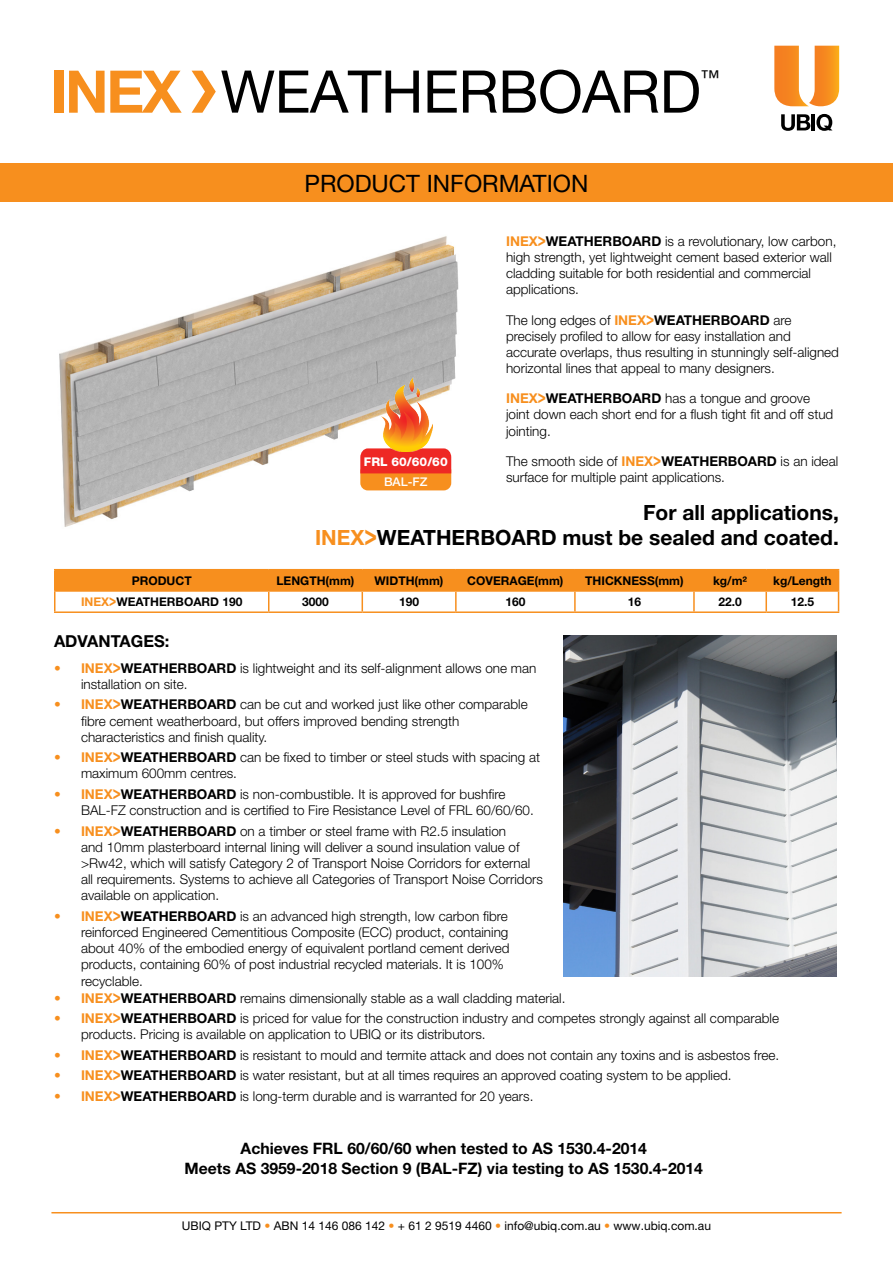
<style>
.page{position:relative;width:893px;height:1263px;background:#fff}
.page>*{position:absolute;margin:0;border:0;box-sizing:border-box;transform-origin:0 0}
.t1{font:58.95px "Helvetica Neue LT Std";letter-spacing:-.01em;color:#000}
.t2{font:24px "Helvetica Neue LT Std";color:#000}
.t3{font:700 21px/25.2px "Helvetica Neue LT Std";color:#000;text-align:right}
.t4{font:19.2px "Helvetica Neue LT Std";color:#000}
.t5{font:700 16.5px "Helvetica Neue LT Std";color:#000}
.t6{font:700 15.75px/19.6px "Helvetica Neue LTW1 G";color:#000;text-align:center}
.t7{font:300 13.5px/16.2px "Helvetica Neue LT Std";color:#000}
.t8{font:700 12px "Helvetica Neue LT Std";color:#000}
.t9{font:12px "Helvetica Neue LT Std";color:#000}
.t10{font:800 12px "Helvetica Neue LT Std";color:#fff}
.t11{font:500 12px "Helvetica Neue LT Std";color:#fff}
.s1{font-weight:700;color:#f78f1e}
.s2{font-weight:700;font-size:19.2px;color:#f78f1e}
.s3{font-weight:700}
.s4{color:#f78f1e}
.s5{font-size:29.85px;color:#f78f1e}
.s6{font-size:17.1px;color:#f78f1e}
</style>
<div class="page">
<img style="left:563px;top:635px;width:274px;height:342px">
<hr style="left:54px;top:569px;width:215px;height:1px;background:#f78f1e">
<hr style="left:269px;top:569px;width:93px;height:1px;background:#f78f1e">
<hr style="left:362px;top:569px;width:94px;height:1px;background:#f78f1e">
<hr style="left:456px;top:569px;width:119px;height:1px;background:#f78f1e">
<hr style="left:575px;top:569px;width:119px;height:1px;background:#f78f1e">
<hr style="left:694px;top:569px;width:72px;height:1px;background:#f78f1e">
<hr style="left:766px;top:569px;width:73px;height:1px;background:#f78f1e">
<svg style="left:54px;top:570px;width:785px;height:41px"></svg>
<hr style="left:54px;top:611px;width:215px;height:2px;background:#f78f1e">
<hr style="left:269px;top:611px;width:93px;height:2px;background:#f78f1e">
<hr style="left:362px;top:611px;width:94px;height:2px;background:#f78f1e">
<hr style="left:456px;top:611px;width:119px;height:2px;background:#f78f1e">
<hr style="left:575px;top:611px;width:119px;height:2px;background:#f78f1e">
<hr style="left:694px;top:611px;width:72px;height:2px;background:#f78f1e">
<hr style="left:766px;top:611px;width:73px;height:2px;background:#f78f1e">
<hr style="left:51px;top:1212px;width:791px;height:1px;background:#f78f1e">
<div style="left:0;top:163px;width:893px;height:39px;background:#f78f1e"></div>
<svg style="left:774px;top:46px;width:65px;height:60px"></svg>
<svg style="left:781px;top:114px;width:29px;height:17px"></svg>
<hr style="left:812px;top:114px;width:3px;height:16px;background:#000">
<svg style="left:816px;top:114px;width:16px;height:17px"></svg>
<img style="left:59px;top:236px;width:400px;height:291px">
<svg style="left:360px;top:448px;width:91px;height:42px"></svg>
<img style="left:382px;top:377px;width:50px;height:74px">
<div style="left:54px;top:71px;width:9px;height:42px;background:#f78f1e"></div>
<svg style="left:69px;top:71px;width:113px;height:42px"></svg>
<svg style="left:192px;top:71px;width:24px;height:42px"></svg>
<h1 class="t1" style="left:221px;top:56px;width:482px">WEATHERBOARD</h1>
<h3 class="t4" style="left:700px;top:66px;width:21px">™</h3>
<h2 class="t2" style="left:304px;top:169px;width:286px">PRODUCT INFORMATION</h2>
<p class="t7" style="left:506px;top:233px;width:332px"><span class="s1">INEX</span><span class="s2">&gt;</span><span class="s3">WEATHERBOARD</span> is a revolutionary, low carbon, high strength, yet lightweight cement based exterior wall cladding suitable for both residential and commercial applications.</p>
<p class="t7" style="left:506px;top:311px;width:334px">The long edges of <span class="s1">INEX</span><span class="s2">&gt;</span><span class="s3">WEATHERBOARD</span> are precisely profiled to allow for easy installation and accurate overlaps, thus resulting in stunningly self-aligned horizontal lines that appeal to many designers.</p>
<p class="t7" style="left:506px;top:390px;width:329px"><span class="s1">INEX</span><span class="s2">&gt;</span><span class="s3">WEATHERBOARD</span> has a tongue and groove joint down each short end for a flush tight fit and off stud jointing.</p>
<p class="t7" style="left:506px;top:453px;width:334px">The smooth side of <span class="s1">INEX</span><span class="s2">&gt;</span><span class="s3">WEATHERBOARD</span> is an ideal</p>
<p class="t10" style="left:364px;top:455px;width:85px">FRL 60/60/60</p>
<h3 class="t3" style="left:315px;top:500px;width:525px">For all applications,<br><span class="s4">INEX</span><span class="s5">&gt;</span>WEATHERBOARD must be sealed and coated.</h3>
<p class="t11" style="left:384px;top:474px;width:45px">BAL-FZ</p>
<p class="t7" style="left:506px;top:469px;width:221px">surface for multiple paint applications.</p>
<p class="t8" style="left:132px;top:573px;width:62px">PRODUCT</p>
<p class="t8" style="left:277px;top:573px;width:79px">LENGTH(mm)</p>
<p class="t8" style="left:375px;top:573px;width:70px">WIDTH(mm)</p>
<p class="t8" style="left:467px;top:573px;width:98px">COVERAGE(mm)</p>
<p class="t8" style="left:585px;top:573px;width:100px">THICKNESS(mm)</p>
<p class="t8" style="left:713px;top:573px;width:36px">kg/m²</p>
<p class="t8" style="left:773px;top:573px;width:60px">kg/Length</p>
<p class="t8" style="left:81px;top:594px;width:163px"><span class="s4">INEX</span><span class="s6">&gt;</span>WEATHERBOARD 190</p>
<p class="t8" style="left:302px;top:594px;width:28px">3000</p>
<p class="t8" style="left:399px;top:594px;width:22px">190</p>
<p class="t8" style="left:505px;top:594px;width:22px">160</p>
<p class="t8" style="left:628px;top:594px;width:15px">16</p>
<p class="t8" style="left:718px;top:594px;width:25px">22.0</p>
<p class="t8" style="left:791px;top:594px;width:25px">12.5</p>
<p class="t5" style="left:54px;top:631px;width:117px">ADVANTAGES:</p>
<p class="t7" style="left:81px;top:660px;width:457px;text-indent:-27px"><span class="s1">• INEX</span><span class="s2">&gt;</span><span class="s3">WEATHERBOARD</span> is lightweight and its self-alignment allows one man installation on site.</p>
<p class="t7" style="left:81px;top:696px;width:448px;text-indent:-27px"><span class="s1">• INEX</span><span class="s2">&gt;</span><span class="s3">WEATHERBOARD</span> can be cut and worked just like other comparable fibre cement weatherboard, but offers improved bending strength characteristics and finish quality.</p>
<p class="t7" style="left:81px;top:749px;width:461px;text-indent:-27px"><span class="s1">• INEX</span><span class="s2">&gt;</span><span class="s3">WEATHERBOARD</span> can be fixed to timber or steel studs with spacing at maximum 600mm centres.</p>
<p class="t7" style="left:81px;top:786px;width:454px;text-indent:-27px"><span class="s1">• INEX</span><span class="s2">&gt;</span><span class="s3">WEATHERBOARD</span> is non-combustible. It is approved for bushfire<br>BAL-FZ construction and is certified to Fire Resistance Level of FRL 60/60/60.</p>
<p class="t7" style="left:81px;top:822px;width:463px;text-indent:-27px"><span class="s1">• INEX</span><span class="s2">&gt;</span><span class="s3">WEATHERBOARD</span> on a timber or steel frame with R2.5 insulation<br>and 10mm plasterboard internal lining will deliver a sound insulation value of &gt;Rw42, which will satisfy Category 2 of Transport Noise Corridors for external all requirements. Systems to achieve all Categories of Transport Noise Corridors available on application.</p>
<p class="t7" style="left:81px;top:908px;width:430px;text-indent:-27px"><span class="s1">• INEX</span><span class="s2">&gt;</span><span class="s3">WEATHERBOARD</span> is an advanced high strength, low carbon fibre reinforced Engineered Cementitious Composite (ECC) product, containing about 40% of the embodied energy of equivalent portland cement derived products, containing 60% of post industrial recycled materials. It is 100% recyclable.</p>
<p class="t7" style="left:54px;top:989px;width:513px"><span class="s1">• INEX</span><span class="s2">&gt;</span><span class="s3">WEATHERBOARD</span> remains dimensionally stable as a wall cladding material.</p>
<p class="t7" style="left:81px;top:1010px;width:699px;text-indent:-27px"><span class="s1">• INEX</span><span class="s2">&gt;</span><span class="s3">WEATHERBOARD</span> is priced for value for the construction industry and competes strongly against all comparable products. Pricing is available on application to UBIQ or its distributors.</p>
<p class="t7" style="left:54px;top:1047px;width:727px"><span class="s1">• INEX</span><span class="s2">&gt;</span><span class="s3">WEATHERBOARD</span> is resistant to mould and termite attack and does not contain any toxins and is asbestos free.</p>
<p class="t7" style="left:54px;top:1067px;width:679px"><span class="s1">• INEX</span><span class="s2">&gt;</span><span class="s3">WEATHERBOARD</span> is water resistant, but at all times requires an approved coating system to be applied.</p>
<p class="t7" style="left:54px;top:1087px;width:481px"><span class="s1">• INEX</span><span class="s2">&gt;</span><span class="s3">WEATHERBOARD</span> is long-term durable and is warranted for 20 years.</p>
<p class="t6" style="left:185px;top:1139px;width:520px">Achieves FRL 60/60/60 when tested to AS 1530.4-2014<br>Meets AS 3959-2018 Section 9 (BAL-FZ) via testing to AS 1530.4-2014</p>
<p class="t9" style="left:182px;top:1218px;width:530px">UBIQ PTY LTD <span class="s4">•</span> ABN 14 146 086 142 <span class="s4">•</span> + 61 2 9519 4460 <span class="s4">•</span> info@ubiq.com.au <span class="s4">•</span> www.ubiq.com.au</p>
</div>
